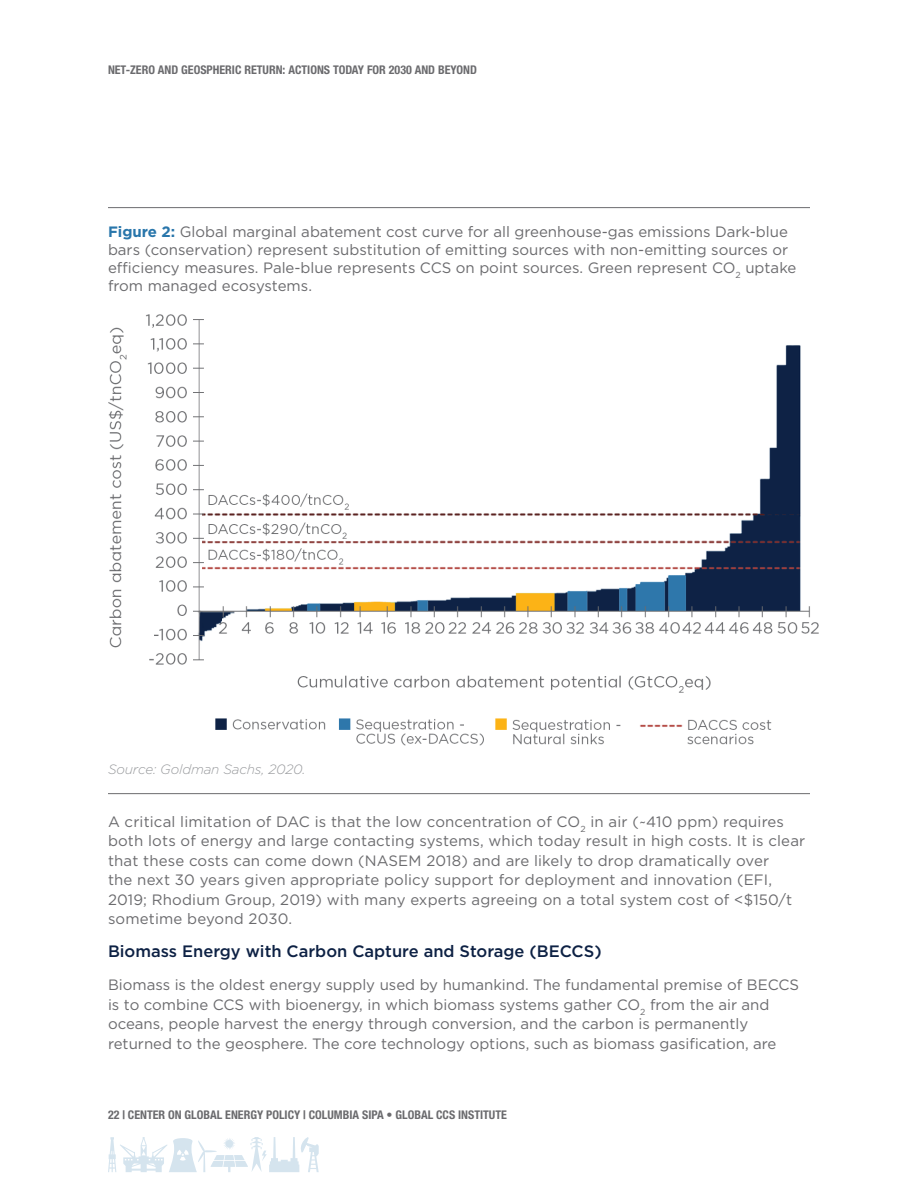
<style>
.page{position:relative;width:918px;height:1188px;background:#fff}
.page>*{position:absolute;margin:0;border:0;box-sizing:border-box;transform-origin:0 0}
.Body_Copy{font:500 16.5px "Gotham";color:#0d2144}
.Body_Copy-2{font:15px/19.5px "Gotham";color:#6b6b6e}
.t1{font:italic 300 13.5px "Gotham";letter-spacing:-.01em;color:#999b9e}
.t2{font:700 condensed 12px "Helvetica Neue";color:#6b6b6e}
.s1{font-weight:700;color:#2976ab}
</style>
<div class="page">
<svg style="left:108px;top:1137px;width:211px;height:35px"></svg>
<hr style="left:108px;top:207px;width:702px;height:1px;background:#6b6b6e">
<img style="left:108px;top:314px;width:711px;height:432px">
<hr style="left:108px;top:793px;width:702px;height:1px;background:#6b6b6e">
<p class="t2" style="left:108px;top:62px;width:370px">NET-ZERO AND GEOSPHERIC RETURN: ACTIONS TODAY FOR 2030 AND BEYOND</p>
<p class="Body_Copy-2" style="left:108px;top:223px;width:690px;line-height:18px"><span class="s1">Figure 2:</span> Global marginal abatement cost curve for all greenhouse-gas emissions Dark-blue bars (conservation) represent substitution of emitting sources with non-emitting sources or efficiency measures. Pale-blue represents CCS on point sources. Green represent CO<sub>2</sub> uptake from managed ecosystems.</p>
<p class="t1" style="left:108px;top:761px;width:199px">Source: Goldman Sachs, 2020.</p>
<p class="Body_Copy-2" style="left:108px;top:811px;width:699px">A critical limitation of DAC is that the low concentration of CO<sub>2</sub> in air (~410 ppm) requires both lots of energy and large contacting systems, which today result in high costs. It is clear that these costs can come down (NASEM 2018) and are likely to drop dramatically over<br>the next 30 years given appropriate policy support for deployment and innovation (EFI, 2019; Rhodium Group, 2019) with many experts agreeing on a total system cost of &lt;$150/t sometime beyond 2030.</p>
<p class="Body_Copy" style="left:108px;top:942px;width:495px">Biomass Energy with Carbon Capture and Storage (BECCS)</p>
<p class="Body_Copy-2" style="left:108px;top:975px;width:693px">Biomass is the oldest energy supply used by humankind. The fundamental premise of BECCS is to combine CCS with bioenergy, in which biomass systems gather CO<sub>2</sub> from the air and oceans, people harvest the energy through conversion, and the carbon is permanently returned to the geosphere. The core technology options, such as biomass gasification, are</p>
<p class="t2" style="left:108px;top:1108px;width:400px">22 | CENTER ON GLOBAL ENERGY POLICY | COLUMBIA SIPA • GLOBAL CCS INSTITUTE</p>
</div>
